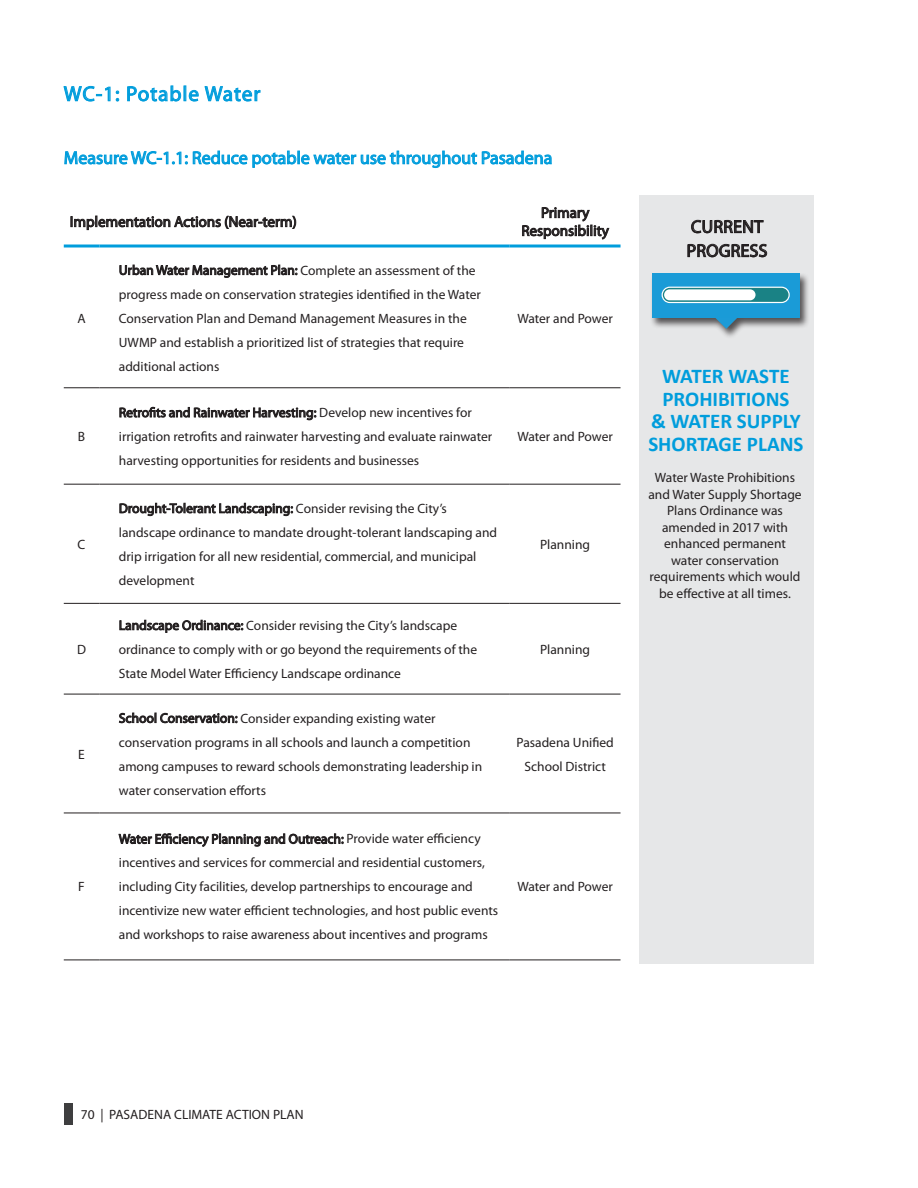
<style>
.page{position:relative;width:918px;height:1188px;background:#fff}
.page>*{position:absolute;margin:0;border:0;box-sizing:border-box;transform-origin:0 0}
.t1{font:700 21px/22.5px "Calibri";color:#009ddc;text-align:center}
.Blue_Header{font:21px "Myriad Pro";letter-spacing:.05em;color:#009ddc}
.Blue_Measures_Subhea{font:18px "Myriad Pro";color:#009ddc}
.t2{font:18px "Myriad Pro";letter-spacing:.01em;color:#231f20}
.Subheader{font:15px/18px "Myriad Pro";color:#231f20;text-align:center}
.Measures_Font{font:13.5px/24px "Myriad Pro";color:#231f20}
.Textbox_Text{font:13.5px/16.5px "Myriad Pro";color:#231f20;text-align:center}
</style>
<div class="page">
<div style="left:64px;top:1103px;width:8px;height:21px;background:#3e3e3f"></div>
<svg style="left:63px;top:85px;width:489px;height:84px"></svg>
<hr style="left:64px;top:245px;width:35px;height:3px;background:#009ddc">
<hr style="left:99px;top:245px;width:411px;height:3px;background:#009ddc">
<hr style="left:510px;top:245px;width:111px;height:3px;background:#009ddc">
<hr style="left:64px;top:388px;width:35px;height:1px;background:#231f20">
<hr style="left:99px;top:388px;width:411px;height:1px;background:#231f20">
<hr style="left:510px;top:388px;width:111px;height:1px;background:#231f20">
<hr style="left:64px;top:484px;width:35px;height:1px;background:#231f20">
<hr style="left:99px;top:484px;width:411px;height:1px;background:#231f20">
<hr style="left:510px;top:484px;width:111px;height:1px;background:#231f20">
<hr style="left:64px;top:603px;width:35px;height:1px;background:#231f20">
<hr style="left:99px;top:603px;width:411px;height:1px;background:#231f20">
<hr style="left:510px;top:603px;width:111px;height:1px;background:#231f20">
<hr style="left:64px;top:694px;width:35px;height:1px;background:#231f20">
<hr style="left:99px;top:694px;width:411px;height:1px;background:#231f20">
<hr style="left:510px;top:694px;width:111px;height:1px;background:#231f20">
<hr style="left:64px;top:813px;width:35px;height:1px;background:#231f20">
<hr style="left:99px;top:813px;width:411px;height:1px;background:#231f20">
<hr style="left:510px;top:813px;width:111px;height:1px;background:#231f20">
<hr style="left:64px;top:960px;width:35px;height:1px;background:#231f20">
<hr style="left:99px;top:960px;width:411px;height:1px;background:#231f20">
<hr style="left:510px;top:960px;width:111px;height:1px;background:#231f20">
<svg style="left:71px;top:215px;width:226px;height:31px"></svg>
<svg style="left:522px;top:207px;width:88px;height:41px"></svg>
<svg style="left:119px;top:264px;width:178px;height:14px"></svg>
<svg style="left:119px;top:407px;width:197px;height:14px"></svg>
<svg style="left:119px;top:503px;width:174px;height:13px"></svg>
<svg style="left:119px;top:620px;width:124px;height:13px"></svg>
<svg style="left:119px;top:713px;width:118px;height:11px"></svg>
<svg style="left:118px;top:833px;width:226px;height:14px"></svg>
<div style="left:640px;top:195px;width:174px;height:768px;background:#e6e7e8"></div>
<div style="left:650px;top:273px;width:159px;height:67px;background:#231f20;opacity:.75"></div>
<svg style="left:715px;top:318px;width:22px;height:11px"></svg>
<div style="left:653px;top:273px;width:147px;height:45px;background:#1a9bd7"></div>
<svg style="left:662px;top:287px;width:127px;height:15px"></svg>
<div style="left:662px;top:287px;width:128px;height:16px;border:1px solid #fff;border-radius:8px"></div>
<div style="left:664px;top:289px;width:92px;height:11px;background:#fff;border-radius:5px"></div>
<svg style="left:691px;top:219px;width:73px;height:15px"></svg>
<svg style="left:687px;top:244px;width:80px;height:14px"></svg>
<p class="Blue_Header" style="left:64px;top:81px;width:198px">WC-1: Potable Water</p>
<p class="Blue_Measures_Subhea" style="left:64px;top:147px;width:490px">Measure WC-1.1: Reduce potable water use throughout Pasadena</p>
<p class="Subheader" style="left:70px;top:212px;width:228px">Implementation Actions (Near-term)</p>
<p class="Subheader" style="left:521px;top:203px;width:89px">Primary<br>Responsibility</p>
<p class="Measures_Font" style="left:77px;top:306px;width:10px">A</p>
<p class="Measures_Font" style="left:119px;top:258px;width:364px">Urban Water Management Plan: Complete an assessment of the progress made on conservation strategies identified in the Water Conservation Plan and Demand Management Measures in the UWMP and establish a prioritized list of strategies that require additional actions</p>
<p class="Measures_Font" style="left:517px;top:306px;width:97px">Water and Power</p>
<p class="Measures_Font" style="left:78px;top:424px;width:9px">B</p>
<p class="Measures_Font" style="left:119px;top:400px;width:375px">Retrofits and Rainwater Harvesting: Develop new incentives for irrigation retrofits and rainwater harvesting and evaluate rainwater harvesting opportunities for residents and businesses</p>
<p class="Measures_Font" style="left:517px;top:424px;width:97px">Water and Power</p>
<p class="Measures_Font" style="left:78px;top:532px;width:9px">C</p>
<p class="Measures_Font" style="left:119px;top:496px;width:380px">Drought-Tolerant Landscaping: Consider revising the City’s landscape ordinance to mandate drought-tolerant landscaping and drip irrigation for all new residential, commercial, and municipal development</p>
<p class="Measures_Font" style="left:540px;top:532px;width:51px">Planning</p>
<p class="Measures_Font" style="left:77px;top:637px;width:10px">D</p>
<p class="Measures_Font" style="left:119px;top:613px;width:360px">Landscape Ordinance: Consider revising the City’s landscape ordinance to comply with or go beyond the requirements of the<br>State Model Water Efficiency Landscape ordinance</p>
<p class="Measures_Font" style="left:540px;top:637px;width:51px">Planning</p>
<p class="Measures_Font" style="left:78px;top:742px;width:8px">E</p>
<p class="Measures_Font" style="left:119px;top:706px;width:365px">School Conservation: Consider expanding existing water conservation programs in all schools and launch a competition among campuses to reward schools demonstrating leadership in water conservation efforts</p>
<p class="Measures_Font" style="left:517px;top:730px;width:99px;text-align:center">Pasadena Unified<br>School District</p>
<p class="Measures_Font" style="left:78px;top:875px;width:8px">F</p>
<p class="Measures_Font" style="left:119px;top:827px;width:381px">Water Efficiency Planning and Outreach: Provide water efficiency incentives and services for commercial and residential customers, including City facilities, develop partnerships to encourage and incentivize new water efficient technologies, and host public events and workshops to raise awareness about incentives and programs</p>
<p class="Measures_Font" style="left:517px;top:875px;width:97px">Water and Power</p>
<p class="t2" style="left:691px;top:216px;width:74px">CURRENT</p>
<p class="t2" style="left:687px;top:240px;width:82px">PROGRESS</p>
<p class="t1" style="left:648px;top:365px;width:157px">WATER WASTE<br>PROHIBITIONS<br>&amp; WATER SUPPLY<br>SHORTAGE PLANS</p>
<p class="Textbox_Text" style="left:648px;top:469px;width:155px">Water Waste Prohibitions and Water Supply Shortage<br>Plans Ordinance was amended in 2017 with enhanced permanent water conservation requirements which would be effective at all times.</p>
<p class="Measures_Font" style="left:81px;top:1102px;width:224px">70 | PASADENA CLIMATE ACTION PLAN</p>
</div>
